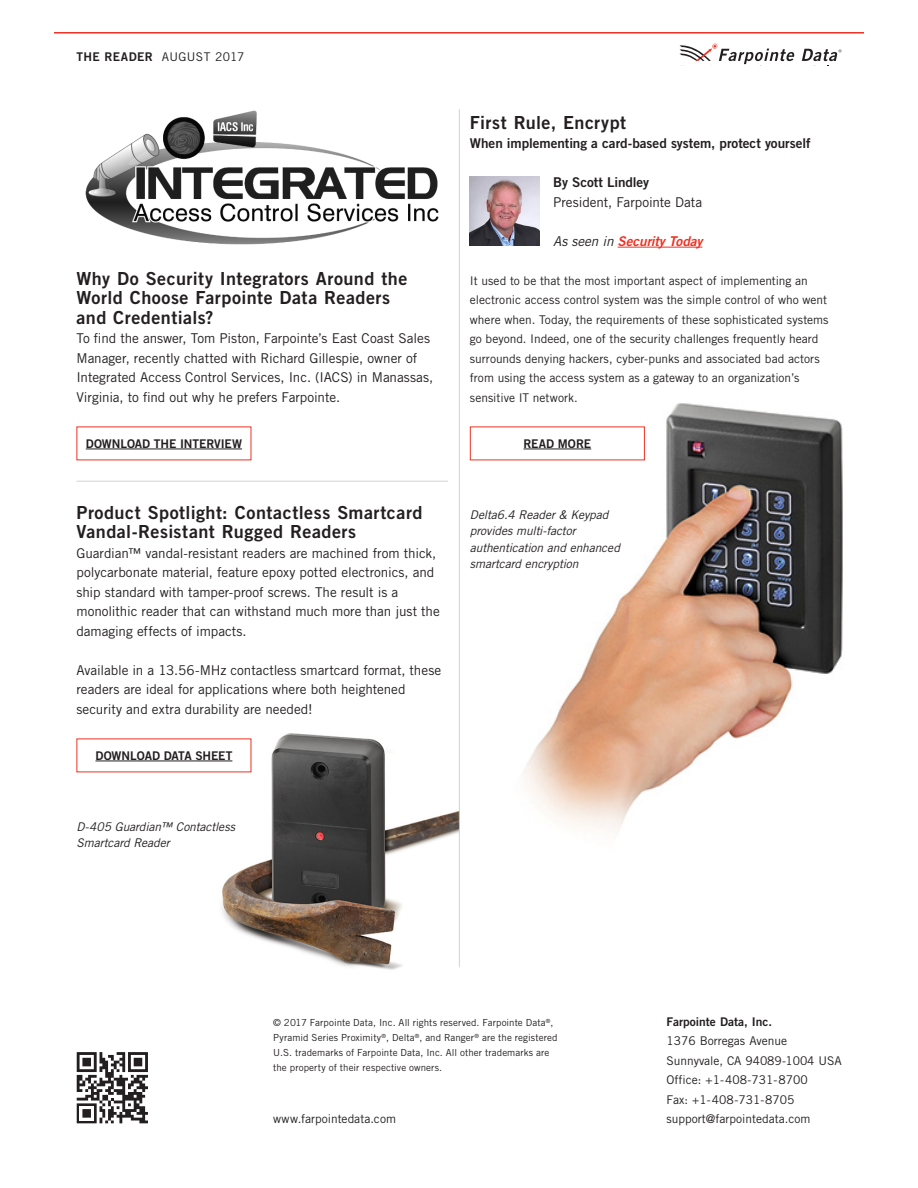
<style>
.page{position:relative;width:918px;height:1188px;background:#fff}
.page>*{position:absolute;margin:0;border:0;box-sizing:border-box;transform-origin:0 0}
.TR-SecondaryHeadline{font:18px/19.5px "Trade Gothic LT Std Bd 2";letter-spacing:.025em;color:#231f20}
.TR-BodyCopy{font:13.5px/19.5px "Trade Gothic LT Std";letter-spacing:-.005em;color:#231f20}
.TR-BodyCopy-2{font:13.5px "Trade Gothic LT Std Bd 2";color:#231f20}
.TR-BodyCopy-3{font:13.5px "Trade Gothic LT Std Bd 2 Obl";letter-spacing:-.01em;color:#ef3122}
.TR-BodyCopy-4{font:12px/19.5px "Trade Gothic LT Std";color:#231f20}
.TR-BodyCopy-5{font:italic 12px/16.5px "Trade Gothic LT Std";letter-spacing:-.005em;color:#231f20}
.TR-Button{font:12px/19.5px "Trade Gothic LT Std Bd 2";letter-spacing:-.005em;color:#231f20}
.Running_header_left{font:12px "Trade Gothic LT Std";letter-spacing:.03em;color:#231f20}
.Marginal_note___capt{font:9.75px/15px "Trade Gothic LT Std";letter-spacing:.01em;color:#231f20}
.s1{font-family:"Trade Gothic LT Std Bd 2"}
.s2{font-family:"Trade Gothic LT Std";font-style:italic;color:#231f20}
.s3{font-family:"Trade Gothic LT Std"}
</style>
<div class="page">
<img style="left:219px;top:733px;width:241px;height:237px">
<img style="left:509px;top:403px;width:334px;height:431px">
<svg style="left:802px;top:49px;width:39px;height:12px"></svg>
<svg style="left:679px;top:44px;width:116px;height:20px"></svg>
<svg style="left:76px;top:1052px;width:72px;height:72px"></svg>
<svg style="left:77px;top:1052px;width:71px;height:71px"></svg>
<hr style="left:54px;top:32px;width:810px;height:2px;background:#ef3122">
<div style="left:77px;top:739px;width:174px;height:33px;background:#fff"></div>
<hr style="left:95px;top:761px;width:137px;height:1px;background:#231f20">
<hr style="left:77px;top:481px;width:371px;height:1px;background:#d1d2d4">
<hr style="left:618px;top:247px;width:84px;height:1px;background:#ef3122">
<hr style="left:86px;top:449px;width:156px;height:1px;background:#231f20">
<div style="left:470px;top:427px;width:174px;height:33px;background:#fff"></div>
<hr style="left:524px;top:449px;width:67px;height:1px;background:#231f20">
<img style="left:85px;top:110px;width:354px;height:135px">
<hr style="left:459px;top:109px;width:1px;height:858px;background:#d1d2d4">
<img style="left:470px;top:176px;width:70px;height:70px">
<p class="Running_header_left" style="left:77px;top:50px;width:169px"><span class="s1">THE READER</span> AUGUST 2017</p>
<p class="TR-SecondaryHeadline" style="left:77px;top:268px;width:332px">Why Do Security Integrators Around the<br>World Choose Farpointe Data Readers and Credentials?</p>
<p class="TR-BodyCopy" style="left:77px;top:329px;width:358px">To find the answer, Tom Piston, Farpointe’s East Coast Sales Manager, recently chatted with Richard Gillespie, owner of Integrated Access Control Services, Inc. (IACS) in Manassas, Virginia, to find out why he prefers Farpointe.</p>
<p class="TR-SecondaryHeadline" style="left:470px;top:112px;width:158px">First Rule, Encrypt</p>
<p class="TR-BodyCopy-2" style="left:470px;top:135px;width:342px">When implementing a card-based system, protect yourself</p>
<p class="TR-BodyCopy-2" style="left:553px;top:174px;width:98px">By Scott Lindley</p>
<p class="TR-BodyCopy" style="left:553px;top:192px;width:151px">President, Farpointe Data</p>
<p class="TR-BodyCopy-3" style="left:553px;top:233px;width:151px"><span class="s2">As seen in</span> Security Today</p>
<p class="TR-BodyCopy-4" style="left:470px;top:271px;width:360px">It used to be that the most important aspect of implementing an electronic access control system was the simple control of who went where when. Today, the requirements of these sophisticated systems go beyond. Indeed, one of the security challenges frequently heard surrounds denying hackers, cyber-punks and associated bad actors from using the access system as a gateway to an organization’s sensitive IT network.</p>
<p class="TR-Button" style="left:86px;top:434px;width:158px">DOWNLOAD THE INTERVIEW</p>
<p class="TR-Button" style="left:524px;top:434px;width:69px">READ MORE</p>
<p class="TR-SecondaryHeadline" style="left:77px;top:502px;width:348px">Product Spotlight: Contactless Smartcard<br>Vandal-Resistant Rugged Readers</p>
<p class="TR-BodyCopy" style="left:77px;top:543px;width:365px">Guardian™ vandal-resistant readers are machined from thick, polycarbonate material, feature epoxy potted electronics, and ship standard with tamper-proof screws. The result is a monolithic reader that can withstand much more than just the damaging effects of impacts.</p>
<p class="TR-BodyCopy" style="left:77px;top:660px;width:366px">Available in a 13.56-MHz contactless smartcard format, these readers are ideal for applications where both heightened security and extra durability are needed!</p>
<p class="TR-Button" style="left:95px;top:746px;width:138px">DOWNLOAD DATA SHEET</p>
<p class="TR-BodyCopy-5" style="left:77px;top:818px;width:160px">D-405 Guardian™ Contactless<br>Smartcard Reader</p>
<p class="TR-BodyCopy-5" style="left:470px;top:506px;width:152px">Delta6.4 Reader &amp; Keypad provides multi-factor authentication and enhanced smartcard encryption</p>
<p class="Marginal_note___capt" style="left:273px;top:1015px;width:286px">© 2017 Farpointe Data, Inc. All rights reserved. Farpointe Data<sup>®</sup>, Pyramid Series Proximity<sup>®</sup>, Delta<sup>®</sup>, and Ranger<sup>®</sup> are the registered U.S. trademarks of Farpointe Data, Inc. All other trademarks are the property of their respective owners.</p>
<p class="TR-Button" style="left:667px;top:1012px;width:122px">Farpointe Data, Inc.<br><span class="s3">1376 Borregas Avenue</span></p>
<p class="TR-BodyCopy-4" style="left:667px;top:1051px;width:177px">Sunnyvale, CA 94089-1004 USA</p>
<p class="TR-BodyCopy-4" style="left:667px;top:1070px;width:143px">Office: +1-408-731-8700</p>
<p class="TR-BodyCopy-4" style="left:667px;top:1090px;width:129px">Fax: +1-408-731-8705</p>
<p class="TR-BodyCopy-4" style="left:273px;top:1109px;width:124px">www.farpointedata.com</p>
<p class="TR-BodyCopy-4" style="left:667px;top:1109px;width:145px">support@farpointedata.com</p>
</div>
